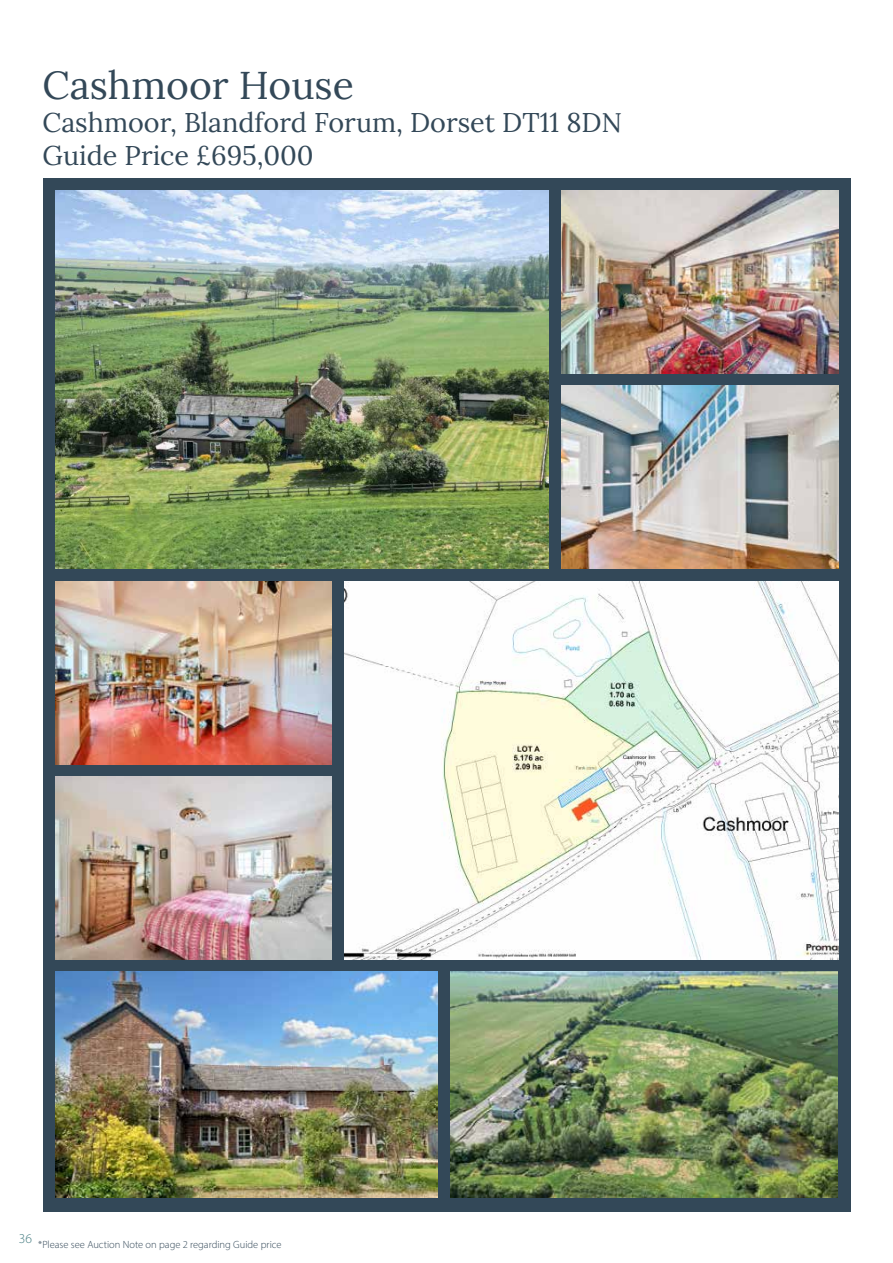
<style>
.page{position:relative;width:893px;height:1263px;background:#fff}
.page>*{position:absolute;margin:0;border:0;box-sizing:border-box;transform-origin:0 0}
.t1{font:39px "Lora";color:#334858}
.t2{font:27px/33px "Lora";color:#334858}
.t3{font:300 10.5px "Myriad Pro";color:#334858}
</style>
<div class="page">
<div style="left:43px;top:178px;width:807px;height:1034px;background:#334858"></div>
<img style="left:55px;top:190px;width:494px;height:378px">
<img style="left:562px;top:190px;width:276px;height:183px">
<img style="left:562px;top:386px;width:276px;height:182px">
<img style="left:345px;top:581px;width:493px;height:378px">
<img style="left:55px;top:582px;width:277px;height:183px">
<img style="left:55px;top:776px;width:277px;height:183px">
<img style="left:55px;top:972px;width:382px;height:226px">
<img style="left:451px;top:972px;width:386px;height:226px">
<h1 class="t1" style="left:43px;top:55px;width:313px">Cashmoor House</h1>
<p class="t2" style="left:43px;top:104px;width:581px">Cashmoor, Blandford Forum, Dorset DT11 8DN<br>Guide Price £695,000</p>
<p class="t3" style="left:19px;top:1238px;width:264px"><sup>36</sup> *Please see Auction Note on page 2 regarding Guide price</p>
</div>
